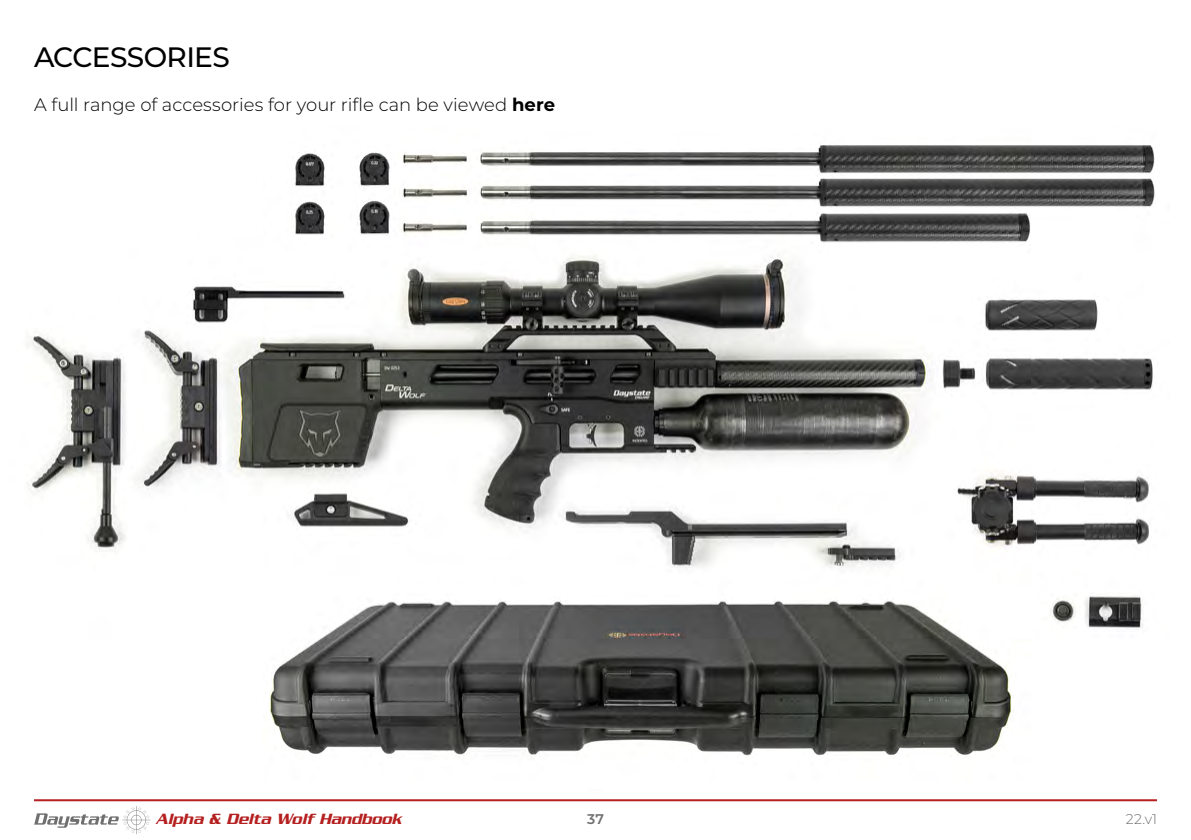
<style>
.page{position:relative;width:1191px;height:840px;background:#fff}
.page>*{position:absolute;margin:0;border:0;box-sizing:border-box;transform-origin:0 0}
.t1{font:500 28px "Montserrat";letter-spacing:-.02em;color:#000}
.t2{font:300 18px "Montserrat";color:#000}
.t3{font:italic 500 16px "Serpentine";color:#b51f1f}
.t4{font:300 14px "Montserrat";color:#706f6f}
.t5{font:600 14px "Montserrat";color:#706f6f}
.s1{font-weight:700}
</style>
<div class="page">
<svg style="left:34px;top:806px;width:116px;height:27px"></svg>
<hr style="left:34px;top:798px;width:1123px;height:2px;background:#b51f1f">
<img style="left:27px;top:145px;width:1128px;height:611px">
<h1 class="t1" style="left:34px;top:37px;width:197px">ACCESSORIES</h1>
<p class="t2" style="left:34px;top:92px;width:522px">A full range of accessories for your rifle can be viewed <span class="s1">here</span></p>
<p class="t3" style="left:156px;top:809px;width:247px">Alpha &amp; Delta Wolf Handbook</p>
<p class="t5" style="left:587px;top:808px;width:18px">37</p>
<p class="t4" style="left:1125px;top:808px;width:33px">22.v1</p>
</div>
